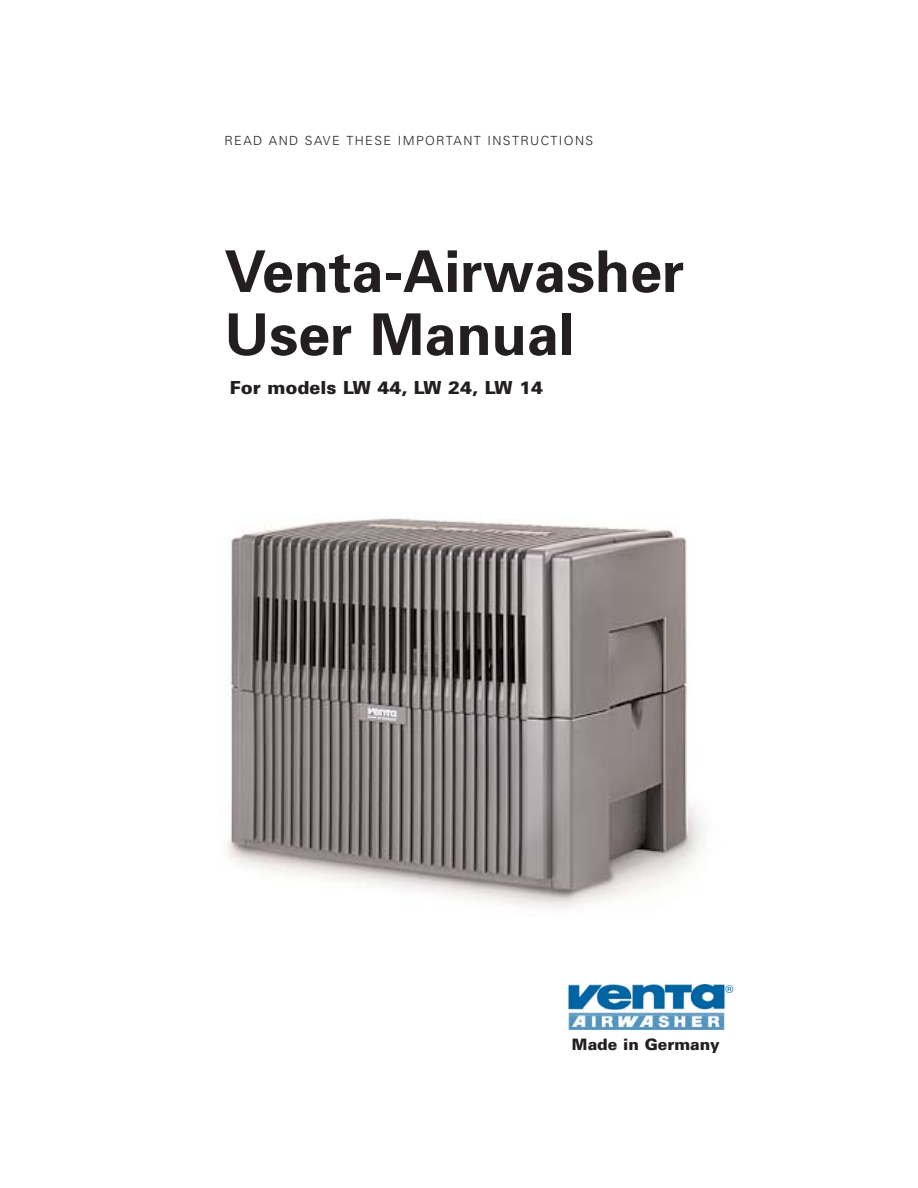
<style>
.page{position:relative;width:918px;height:1188px;background:#fff}
.page>*{position:absolute;margin:0;border:0;box-sizing:border-box;transform-origin:0 0}
.t1{font:700 57.6px/63px "Univers";color:#231f20}
.t2{font:900 18px "Univers";color:#231f20}
.t3{font:900 15.75px "Univers";color:#231f20}
.t4{font:300 12.6px "Univers";letter-spacing:.11em;color:#231f20}
.t5{font:10.8px "Helvetica";color:#0065a4}
</style>
<div class="page">
<img style="left:225px;top:518px;width:477px;height:390px">
<img style="left:569px;top:984px;width:156px;height:46px">
<p class="t4" style="left:224px;top:136px;width:370px">READ AND SAVE THESE IMPORTANT INSTRUCTIONS</p>
<h1 class="t1" style="left:224px;top:245px;width:462px">Venta-Airwasher<br>User Manual</h1>
<h2 class="t2" style="left:230px;top:381px;width:315px">For models LW 44, LW 24, LW 14</h2>
<p class="t5" style="left:726px;top:985px;width:9px">®</p>
<p class="t3" style="left:572px;top:1039px;width:149px">Made in Germany</p>
</div>
